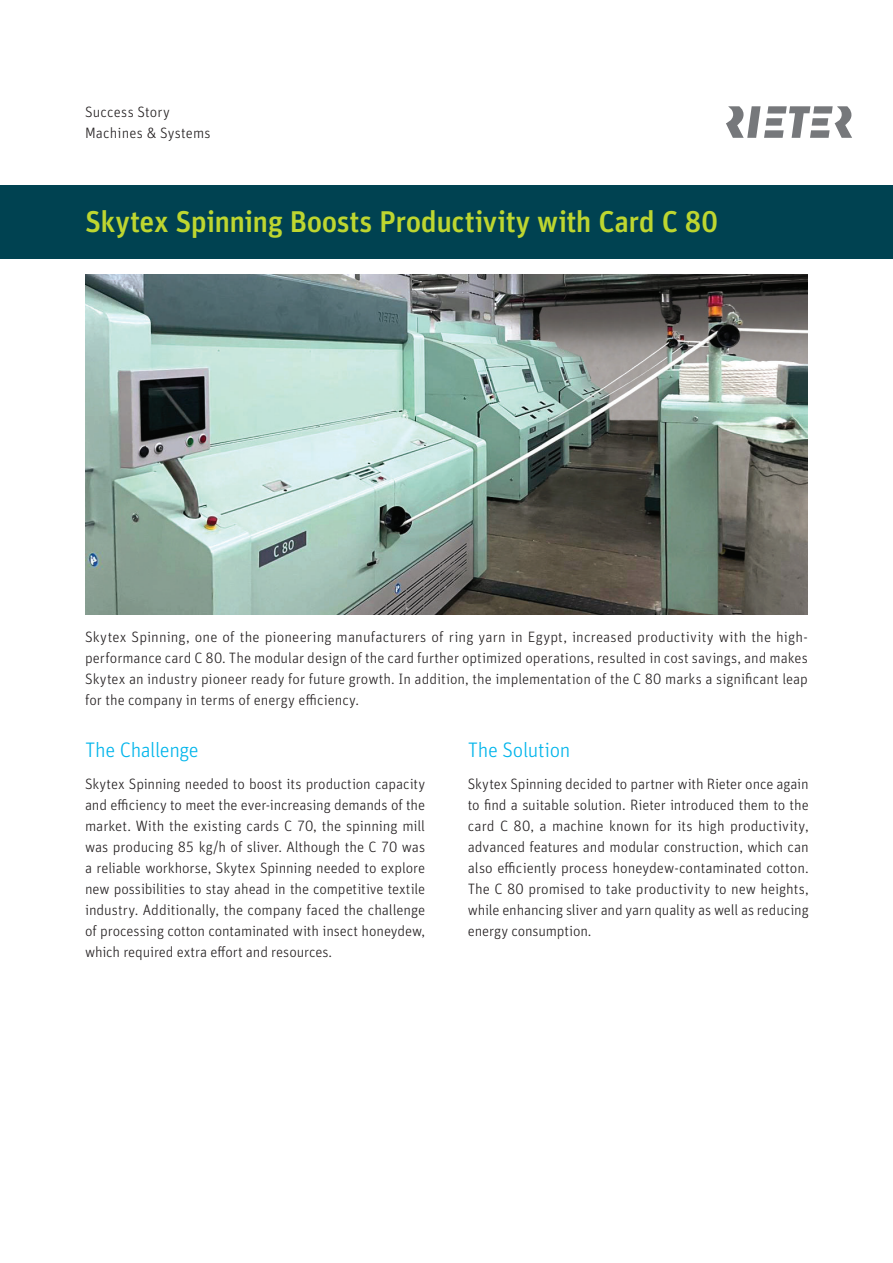
<style>
.page{position:relative;width:893px;height:1263px;background:#fff}
.page>*{position:absolute;margin:0;border:0;box-sizing:border-box;transform-origin:0 0}
.main_title{font:500 30px "Unit Pro";letter-spacing:-.015em;color:#bed630}
.Header_-_blue{font:300 21px "Unit Pro";letter-spacing:-.02em;color:#02b5eb}
.Identification{font:300 15px/21px "Unit Pro";letter-spacing:-.005em;color:#231f20;text-align:justify}
</style>
<div class="page">
<svg style="left:726px;top:106px;width:126px;height:32px"></svg>
<div style="left:0;top:185px;width:893px;height:74px;background:#004251"></div>
<img style="left:85px;top:274px;width:723px;height:340px">
<p class="Identification" style="left:85px;top:100px;width:87px">Success Story</p>
<p class="Identification" style="left:85px;top:121px;width:127px">Machines &amp; Systems</p>
<p class="main_title" style="left:85px;top:199px;width:634px">Skytex Spinning Boosts Productivity with Card C 80</p>
<p class="Identification" style="left:85px;top:625px;width:724px">Skytex Spinning, one of the pioneering manufacturers of ring yarn in Egypt, increased productivity with the high&shy;performance card C 80. The modular design of the card further optimized operations, resulted in cost savings, and makes Skytex an industry pioneer ready for future growth. In addition, the implementation of the C 80 marks a significant leap for the company in terms of energy efficiency.</p>
<p class="Header_-_blue" style="left:85px;top:736px;width:115px">The Challenge</p>
<p class="Header_-_blue" style="left:468px;top:736px;width:104px">The Solution</p>
<p class="Identification" style="left:85px;top:772px;width:342px">Skytex Spinning needed to boost its production capacity and efficiency to meet the ever-increasing demands of the market. With the existing cards C 70, the spinning mill was producing 85 kg/h of sliver. Although the C 70 was a reliable workhorse, Skytex Spinning needed to explore new possibilities to stay ahead in the competitive textile industry. Additionally, the company faced the challenge of processing cotton contaminated with insect honeydew, which required extra effort and resources.</p>
<p class="Identification" style="left:468px;top:772px;width:342px">Skytex Spinning decided to partner with Rieter once again to find a suitable solution. Rieter introduced them to the card C 80, a machine known for its high productivity, advanced features and modular construction, which can also efficiently process honeydew-contaminated cotton.<br>The C 80 promised to take productivity to new heights, while enhancing sliver and yarn quality as well as reducing energy consumption.</p>
</div>
